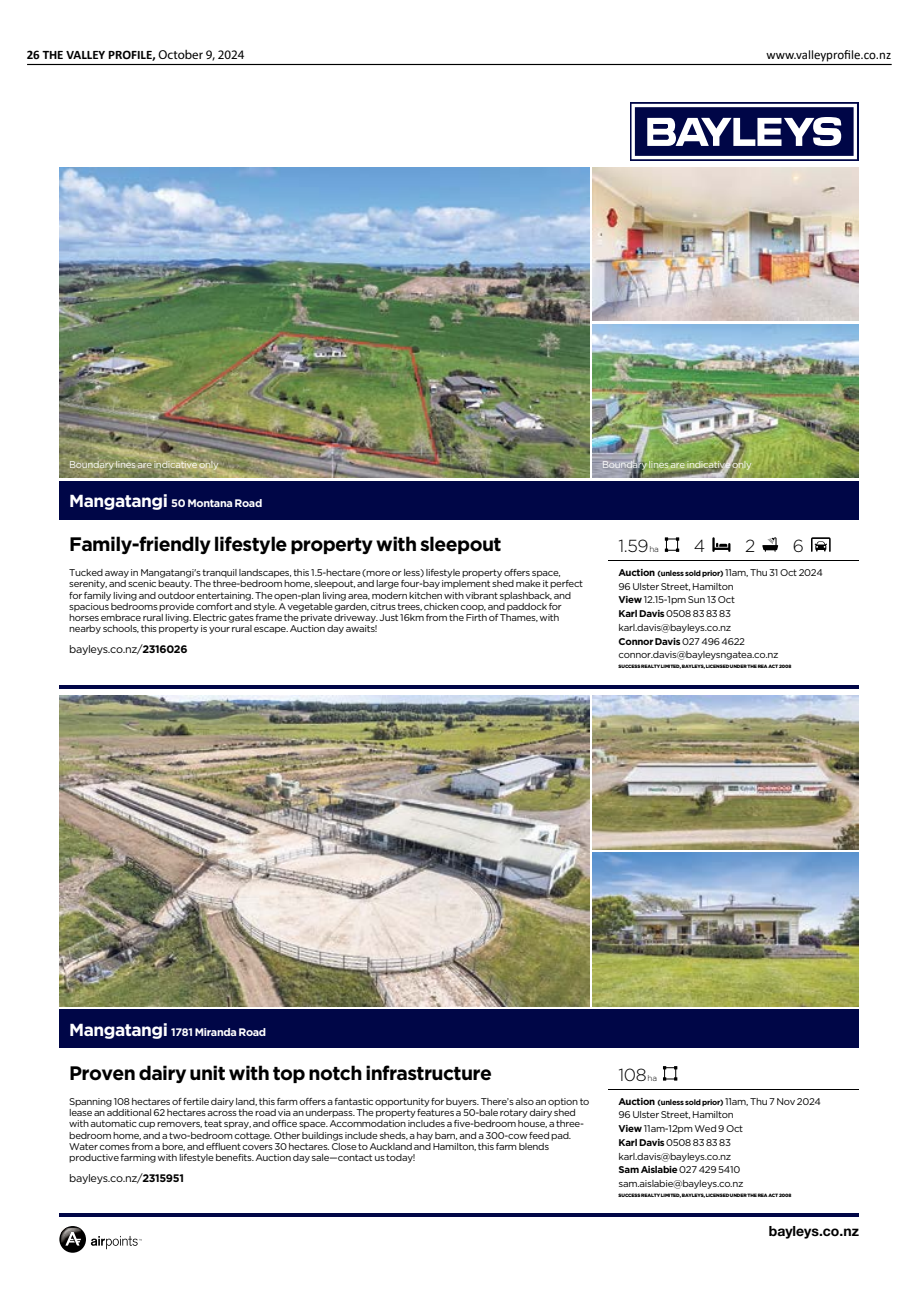
<style>
.page{position:relative;width:922px;height:1312px;background:#fff}
.page>*{position:absolute;margin:0;border:0;box-sizing:border-box;transform-origin:0 0}
.t1{font:700 19.5px "Gotham";letter-spacing:-.03em;color:#000}
.t2{font:300 17.38px "Gotham";color:#000}
.t3{font:700 14px "Helvetica Neue LT Pro";color:#000}
.t4{font:700 13px "Calibri";color:#000}
.t5{font:13px "Calibri";color:#000}
.t6{font:700 10.88px "Gotham";letter-spacing:-.03em;color:#fff}
.t7{font:10.88px "Gotham";letter-spacing:-.03em;color:#000}
.t8{font:9.75px/13.8px "Gotham";letter-spacing:-.03em;color:#000}
.t9{font:9.75px "Gotham";letter-spacing:-.03em;color:#fff}
.t10{font:700 7.75px "Gotham";letter-spacing:-.03em;color:#000}
.t11{font:900 4.75px "Gotham";letter-spacing:-.03em;color:#000}
.s1{font-family:"Myriad Pro";font-weight:400}
.s2{font-size:17.38px}
.s3{font-size:8.25px}
.s4{font-size:9.75px}
.s5{font-weight:400;font-size:9.75px}
.s6{font-weight:700}
</style>
<div class="page">
<hr style="left:27px;top:64px;width:864px;height:1px;background:#000">
<div style="left:630px;top:102px;width:228px;height:59px;background:linear-gradient(to bottom,#f7f7f9,#f7f7f9)"></div>
<svg style="left:631px;top:104px;width:225px;height:55px"></svg>
<svg style="left:91px;top:1235px;width:51px;height:13px"></svg>
<svg style="left:59px;top:1225px;width:27px;height:27px"></svg>
<img style="left:61px;top:1227px;width:20px;height:15px">
<svg style="left:65px;top:1231px;width:16px;height:14px"></svg>
<hr style="left:59px;top:685px;width:799px;height:3px;background:#000647">
<img style="left:59px;top:167px;width:530px;height:310px">
<img style="left:592px;top:167px;width:266px;height:154px">
<img style="left:592px;top:324px;width:266px;height:153px">
<div style="left:59px;top:481px;width:799px;height:38px;background:#000647"></div>
<svg style="left:664px;top:537px;width:15px;height:14px"></svg>
<svg style="left:712px;top:537px;width:18px;height:14px"></svg>
<svg style="left:762px;top:537px;width:16px;height:14px"></svg>
<svg style="left:811px;top:537px;width:19px;height:14px"></svg>
<hr style="left:608px;top:560px;width:250px;height:1px;background:#000">
<img style="left:59px;top:695px;width:530px;height:311px">
<img style="left:592px;top:695px;width:266px;height:154px">
<img style="left:592px;top:852px;width:266px;height:154px">
<div style="left:59px;top:1009px;width:799px;height:38px;background:#000647"></div>
<svg style="left:663px;top:1066px;width:14px;height:14px"></svg>
<hr style="left:608px;top:1088px;width:250px;height:1px;background:#000">
<hr style="left:59px;top:1213px;width:799px;height:3px;background:#000647">
<h3 class="t4" style="left:27px;top:45px;width:219px">26 THE VALLEY PROFILE, <span class="s1">October 9, 2024</span></h3>
<h3 class="t5" style="left:766px;top:45px;width:126px">www.valleyprofile.co.nz</h3>
<p class="t9" style="left:69px;top:458px;width:151px">Boundary lines are indicative only</p>
<p class="t9" style="left:602px;top:458px;width:151px">Boundary lines are indicative only</p>
<p class="t6" style="left:69px;top:496px;width:194px"><span class="s2">Mangatangi</span> 50 Montana Road</p>
<h2 class="t2" style="left:618px;top:534px;width:42px">1.59<span class="s3">ha</span></h2>
<h2 class="t2" style="left:693px;top:534px;width:13px">4</h2>
<h2 class="t2" style="left:744px;top:534px;width:12px">2</h2>
<h2 class="t2" style="left:792px;top:534px;width:13px">6</h2>
<p class="t10" style="left:618px;top:568px;width:206px"><span class="s4">Auction</span> (unless sold prior) <span class="s5">11am, Thu 31 Oct 2024</span></p>
<p class="t8" style="left:618px;top:579px;width:161px">96 Ulster Street, Hamilton<br><span class="s6">View</span> 12.15-1pm Sun 13 Oct<br><span class="s6">Karl Davis</span> 0508 83 83 83 karl.davis@bayleys.co.nz<br><span class="s6">Connor Davis</span> 027 496 4622 connor.davis@bayleysngatea.co.nz</p>
<p class="t11" style="left:618px;top:663px;width:174px">SUCCESS REALTY LIMITED, BAYLEYS, LICENSED UNDER THE REA ACT 2008</p>
<h1 class="t1" style="left:69px;top:531px;width:434px">Family-friendly lifestyle property with sleepout</h1>
<p class="t8" style="left:69px;top:567px;width:515px;line-height:11.2px">Tucked away in Mangatangi's tranquil landscapes, this 1.5-hectare (more or less) lifestyle property offers space, serenity, and scenic beauty. The three-bedroom home, sleepout, and large four-bay implement shed make it perfect for family living and outdoor entertaining. The open-plan living area, modern kitchen with vibrant splashback, and spacious bedrooms provide comfort and style. Avegetable garden, citrus trees, chicken coop, and paddock for horses embrace rural living. Electric gates frame the private driveway. Just 16km from the Firth of Thames, with nearby schools, this property is your rural escape. Auction day awaits!</p>
<p class="t7" style="left:69px;top:642px;width:120px">bayleys.co.nz/<span class="s6">2316026</span></p>
<p class="t6" style="left:69px;top:1024px;width:198px"><span class="s2">Mangatangi</span> 1781 Miranda Road</p>
<h1 class="t1" style="left:69px;top:1059px;width:424px">Proven dairy unit with top notch infrastructure</h1>
<p class="t8" style="left:69px;top:1095px;width:521px;line-height:11.2px">Spanning 108 hectares of fertile dairy land, this farm offers a fantastic opportunity for buyers. There’s also an option to lease an additional 62 hectares across the road via an underpass. The property features a 50-bale rotary dairy shed with automatic cup removers, teat spray, and office space. Accommodation includes a five-bedroom house, a three&shy;bedroom home, and a two-bedroom cottage. Other buildings include sheds, a hay barn, and a 300-cow feed pad.<br>Water comes from a bore, and effluent covers 30 hectares. Close to Auckland and Hamilton, this farm blends productive farming with lifestyle benefits. Auction day sale—contact us today!</p>
<p class="t7" style="left:69px;top:1170px;width:116px">bayleys.co.nz/<span class="s6">2315951</span></p>
<h2 class="t2" style="left:618px;top:1063px;width:40px">108<span class="s3">ha</span></h2>
<p class="t10" style="left:618px;top:1096px;width:204px"><span class="s4">Auction</span> (unless sold prior) <span class="s5">11am, Thu 7 Nov 2024</span></p>
<p class="t8" style="left:618px;top:1107px;width:126px">96 Ulster Street, Hamilton<br><span class="s6">View</span> 11am-12pm Wed 9 Oct<br><span class="s6">Karl Davis</span> 0508 83 83 83 karl.davis@bayleys.co.nz<br><span class="s6">Sam Aislabie</span> 027 429 5410 sam.aislabie@bayleys.co.nz</p>
<p class="t11" style="left:618px;top:1191px;width:174px">SUCCESS REALTY LIMITED, BAYLEYS, LICENSED UNDER THE REA ACT 2008</p>
<h3 class="t3" style="left:768px;top:1221px;width:92px">bayleys.co.nz</h3>
</div>
